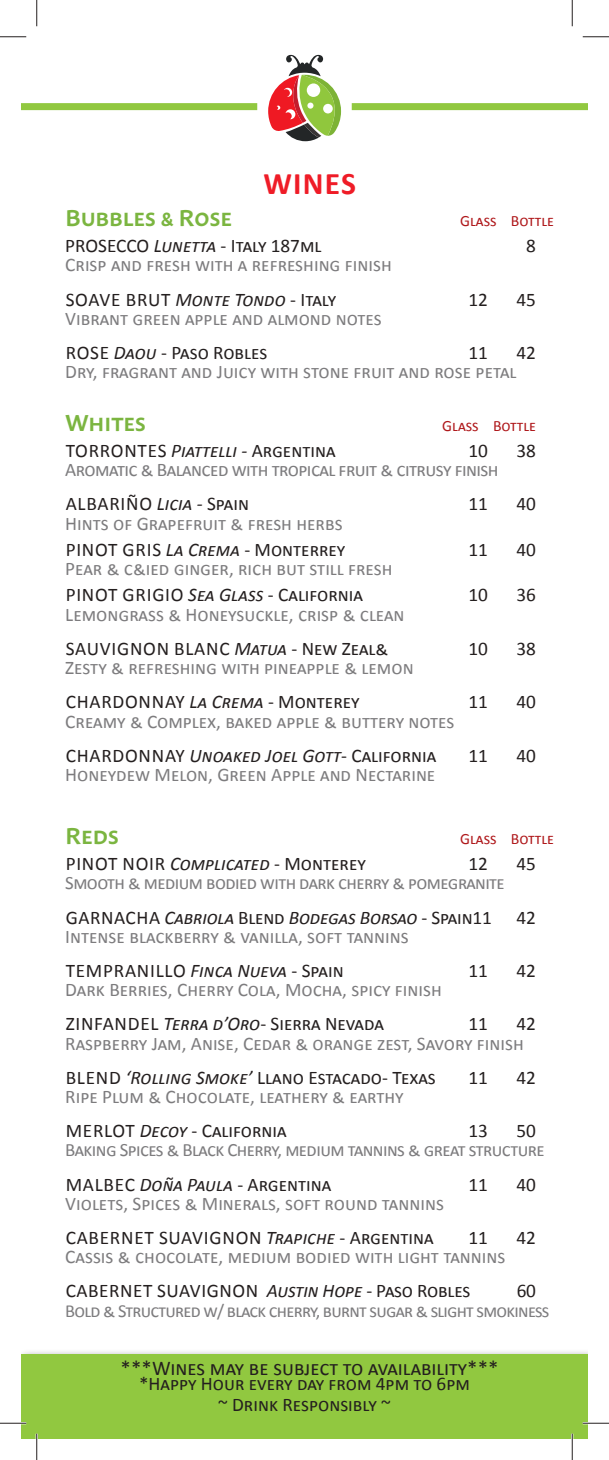
<style>
.page{position:relative;width:609px;height:1460px;background:#fff}
.page>*{position:absolute;margin:0;border:0;box-sizing:border-box;transform-origin:0 0}
.t1{font:700 31.5px "Calibri";letter-spacing:.04em;color:#ef1c27}
.t2{font:600 22.75px "Macho";color:#7bb540}
.t3{font:21px "Calibri";color:#241f1f}
.t4{font:19.25px/34.1px "Calibri";color:#7d7c7e}
.t5{font:19.25px/21px "Calibri";color:#241f1f;text-align:center}
.t6{font:19.25px/34.1px "Calibri";letter-spacing:-.03em;color:#7d7c7e}
.t7{font:18.9px "Calibri";letter-spacing:-.03em;color:#7d7c7e}
.t8{font:18.38px "Calibri";letter-spacing:-.04em;color:#7d7c7e}
.t9{font:15.75px "Calibri";color:#af181b}
.s1{font-style:italic}
.s2{color:#241f1f}
.s3{font-style:italic;color:#241f1f}
</style>
<div class="page">
<svg style="left:268px;top:54px;width:85px;height:87px"></svg>
<div style="left:21px;top:103px;width:236px;height:7px;background:#91c840"></div>
<div style="left:352px;top:103px;width:236px;height:7px;background:#91c840"></div>
<div style="left:21px;top:1348px;width:567px;height:90px;background:#241f1f;opacity:.75"></div>
<div style="left:21px;top:1354px;width:567px;height:84px;background:#91c840"></div>
<hr style="left:0;top:1422px;width:26px;height:2px;background:#fff">
<hr style="left:583px;top:1422px;width:26px;height:2px;background:#fff">
<hr style="left:36px;top:1433px;width:2px;height:27px;background:#fff">
<hr style="left:571px;top:1433px;width:2px;height:27px;background:#fff">
<svg style="left:0;top:36px;width:26px;height:1px"></svg>
<svg style="left:583px;top:36px;width:26px;height:1px"></svg>
<svg style="left:0;top:1422px;width:26px;height:1px"></svg>
<svg style="left:583px;top:1422px;width:26px;height:1px"></svg>
<svg style="left:36px;top:0;width:1px;height:26px"></svg>
<svg style="left:36px;top:1433px;width:1px;height:27px"></svg>
<svg style="left:572px;top:0;width:1px;height:26px"></svg>
<svg style="left:572px;top:1433px;width:1px;height:27px"></svg>
<h1 class="t1" style="left:263px;top:164px;width:94px">WINES</h1>
<p class="t2" style="left:65px;top:198px;width:168px">Bubbles &amp; Rose</p>
<p class="t9" style="left:460px;top:211px;width:95px">Glass Bottle</p>
<p class="t5" style="left:65px;top:235px;width:258px">PROSECCO <span class="s1">Lunetta</span> - Italy 187ml</p>
<p class="t5" style="left:526px;top:235px;width:11px">8</p>
<p class="t4" style="left:65px;top:248px;width:328px">Crisp and fresh with a refreshing finish<br><span class="s2">SOAVE BRUT</span> <span class="s3">Monte Tondo</span> <span class="s2">- Italy</span></p>
<p class="t5" style="left:469px;top:289px;width:21px">12</p>
<p class="t5" style="left:517px;top:289px;width:21px">45</p>
<p class="t4" style="left:65px;top:301px;width:318px">Vibrant green apple and almond notes<br><span class="s2">ROSE</span> <span class="s3">Daou</span> <span class="s2">- Paso Robles</span></p>
<p class="t5" style="left:469px;top:342px;width:21px">11</p>
<p class="t5" style="left:517px;top:342px;width:21px">42</p>
<p class="t4" style="left:65px;top:355px;width:453px">Dry, fragrant and Juicy with stone fruit and rose petal</p>
<p class="t2" style="left:65px;top:402px;width:82px">Whites</p>
<p class="t9" style="left:442px;top:415px;width:95px">Glass Bottle</p>
<p class="t5" style="left:66px;top:440px;width:271px">TORRONTES <span class="s1">Piattelli -</span> Argentina</p>
<p class="t5" style="left:469px;top:440px;width:21px">10</p>
<p class="t5" style="left:517px;top:440px;width:21px">38</p>
<p class="t6" style="left:65px;top:453px;width:435px">Aromatic &amp; Balanced with tropical fruit &amp; citrusy finish<br><span class="s2">ALBARIÑO</span> <span class="s3">Licia -</span> <span class="s2">Spain</span></p>
<p class="t5" style="left:469px;top:493px;width:21px">11</p>
<p class="t5" style="left:517px;top:493px;width:21px">40</p>
<p class="t4" style="left:65px;top:510px;width:282px;line-height:26.2px">Hints of Grapefruit &amp; fresh herbs<br><span class="s2">PINOT GRIS</span> <span class="s3">La Crema</span> <span class="s2">- Monterrey</span></p>
<p class="t4" style="left:65px;top:556px;width:329px;line-height:26.2px">Pear &amp; c&amp;ied ginger, rich but still fresh<br><span class="s2">PINOT GRIGIO</span> <span class="s3">Sea Glass</span> <span class="s2">- California</span></p>
<p class="t4" style="left:65px;top:597px;width:341px">Lemongrass &amp; Honeysuckle, crisp &amp; clean<br><span class="s2">SAUVIGNON BLANC</span> <span class="s3">Matua</span> <span class="s2">- New Zeal&amp;</span></p>
<p class="t4" style="left:65px;top:650px;width:350px">Zesty &amp; refreshing with pineapple &amp; lemon<br><span class="s2">CHARDONNAY</span> <span class="s3">La Crema</span> <span class="s2">- Monterey</span></p>
<p class="t4" style="left:65px;top:704px;width:391px">Creamy &amp; Complex, baked apple &amp; buttery notes<br><span class="s2">CHARDONNAY</span> <span class="s3">Unoaked Joel Gott</span><span class="s2">- California</span></p>
<p class="t4" style="left:65px;top:757px;width:372px">Honeydew Melon, Green Apple and Nectarine</p>
<p class="t5" style="left:469px;top:539px;width:21px">11</p>
<p class="t5" style="left:517px;top:539px;width:21px">40</p>
<p class="t5" style="left:469px;top:584px;width:21px">10</p>
<p class="t5" style="left:517px;top:584px;width:21px">36</p>
<p class="t5" style="left:469px;top:638px;width:21px">10</p>
<p class="t5" style="left:517px;top:638px;width:21px">38</p>
<p class="t5" style="left:469px;top:691px;width:21px">11</p>
<p class="t5" style="left:517px;top:691px;width:21px">40</p>
<p class="t5" style="left:469px;top:745px;width:21px">11</p>
<p class="t5" style="left:517px;top:745px;width:21px">40</p>
<p class="t2" style="left:65px;top:815px;width:55px">Reds</p>
<p class="t9" style="left:460px;top:828px;width:95px">Glass Bottle</p>
<p class="t5" style="left:66px;top:853px;width:302px">PINOT NOIR <span class="s1">Complicated</span> - Monterey</p>
<p class="t5" style="left:469px;top:853px;width:21px">12</p>
<p class="t5" style="left:517px;top:853px;width:21px">45</p>
<p class="t7" style="left:65px;top:871px;width:441px">Smooth &amp; medium bodied with dark cherry &amp; pomegranite</p>
<p class="t5" style="left:66px;top:906px;width:428px">GARNACHA <span class="s1">Cabriola</span> Blend <span class="s1">Bodegas Borsao</span> - Spain11</p>
<p class="t5" style="left:517px;top:906px;width:21px">42</p>
<p class="t4" style="left:65px;top:919px;width:345px">Intense blackberry &amp; vanilla, soft tannins<br><span class="s2">TEMPRANILLO</span> <span class="s3">Finca Nueva</span> <span class="s2">- Spain</span></p>
<p class="t5" style="left:469px;top:960px;width:21px">11</p>
<p class="t5" style="left:517px;top:960px;width:21px">42</p>
<p class="t4" style="left:65px;top:972px;width:378px">Dark Berries, Cherry Cola, Mocha, spicy finish<br><span class="s2">ZINFANDEL</span> <span class="s3">Terra d’Oro</span><span class="s2">- Sierra Nevada</span></p>
<p class="t5" style="left:469px;top:1013px;width:21px">11</p>
<p class="t5" style="left:517px;top:1013px;width:21px">42</p>
<p class="t4" style="left:65px;top:1026px;width:460px">Raspberry Jam, Anise, Cedar &amp; orange zest, Savory finish<br><span class="s2">BLEND</span> <span class="s3">‘Rolling Smoke’</span> <span class="s2">Llano Estacado- Texas</span></p>
<p class="t5" style="left:469px;top:1067px;width:21px">11</p>
<p class="t5" style="left:517px;top:1067px;width:21px">42</p>
<p class="t4" style="left:65px;top:1079px;width:340px">Ripe Plum &amp; Chocolate, leathery &amp; earthy<br><span class="s2">MERLOT</span> <span class="s3">Decoy</span> <span class="s2">- California</span></p>
<p class="t5" style="left:469px;top:1120px;width:21px">13</p>
<p class="t5" style="left:517px;top:1120px;width:21px">50</p>
<p class="t7" style="left:65px;top:1138px;width:481px">Baking Spices &amp; Black Cherry, medium tannins &amp; great structure</p>
<p class="t5" style="left:66px;top:1173px;width:267px">MALBEC <span class="s1">Doña Paula</span> - Argentina</p>
<p class="t5" style="left:469px;top:1173px;width:21px">11</p>
<p class="t5" style="left:517px;top:1173px;width:21px">40</p>
<p class="t4" style="left:65px;top:1186px;width:380px">Violets, Spices &amp; Minerals, soft round tannins<br><span class="s2">CABERNET SUAVIGNON</span> <span class="s3">Trapiche</span> <span class="s2">- Argentina</span></p>
<p class="t5" style="left:469px;top:1227px;width:21px">11</p>
<p class="t5" style="left:517px;top:1227px;width:21px">42</p>
<p class="t4" style="left:65px;top:1239px;width:442px">Cassis &amp; chocolate, medium bodied with light tannins<br><span class="s2">CABERNET SUAVIGNON</span> <span class="s3">Austin Hope</span> <span class="s2">- Paso Robles</span></p>
<p class="t5" style="left:517px;top:1280px;width:21px">60</p>
<p class="t8" style="left:65px;top:1298px;width:486px">Bold &amp; Structured w/ black cherry, burnt sugar &amp; slight smokiness</p>
<p class="t3" style="left:121px;top:1354px;width:379px">***Wines may be subject to availability***</p>
<p class="t5" style="left:139px;top:1373px;width:332px">*Happy Hour every day from 4pm to 6pm ~ Drink Responsibly ~</p>
</div>
